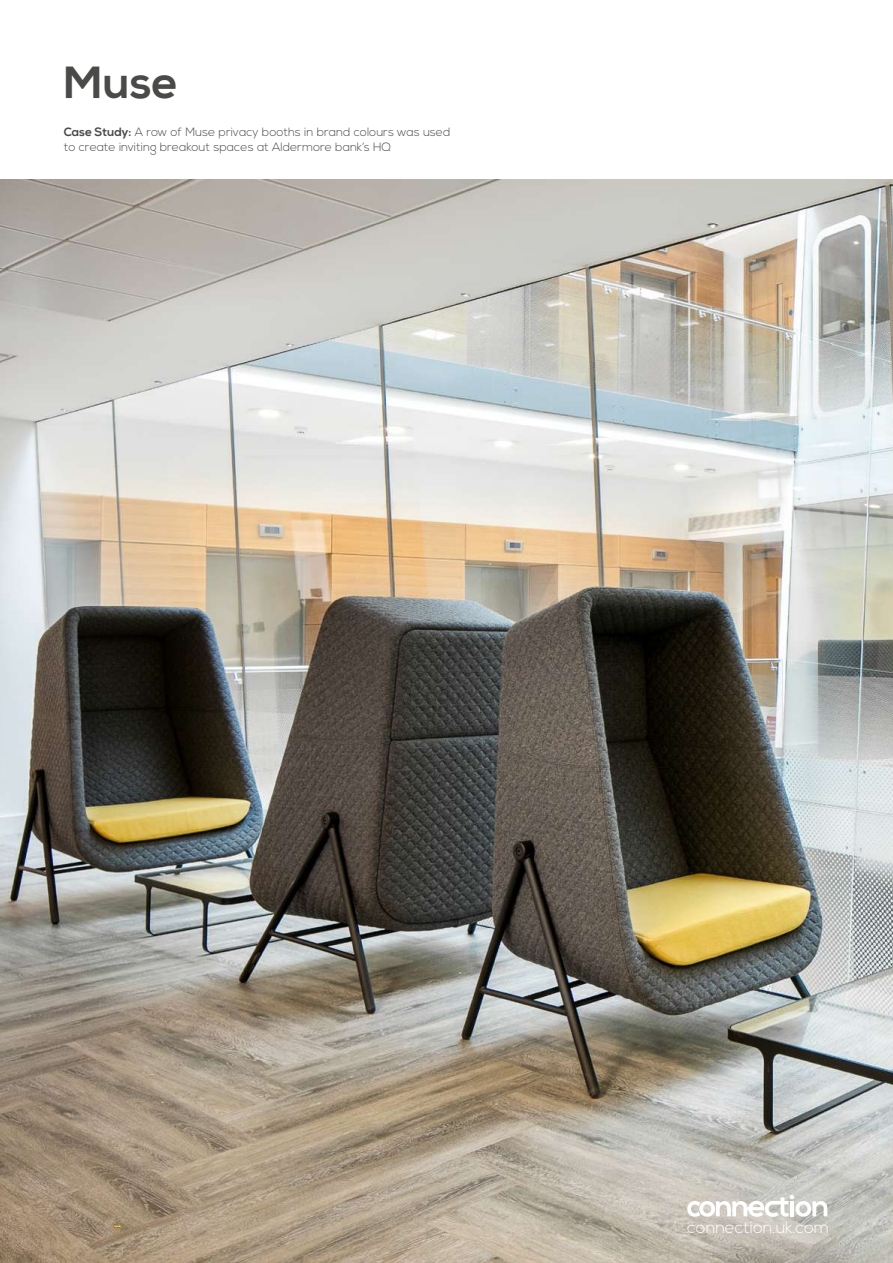
<style>
.page{position:relative;width:893px;height:1263px;background:#fff}
.page>*{position:absolute;margin:0;border:0;box-sizing:border-box;transform-origin:0 0}
.t1{font:700 45px "Nexa";color:#4a4a49}
.t2{font:300 16.65px "Nexa";color:#fff}
.t3{font:300 12px/14.4px "Nexa";color:#4a4a49}
.s1{font-weight:700}
</style>
<div class="page">
<img style="left:0;top:179px;width:893px;height:1084px">
<svg style="left:687px;top:1195px;width:140px;height:22px"></svg>
<h1 class="t1" style="left:64px;top:57px;width:116px">Muse</h1>
<p class="t3" style="left:64px;top:126px;width:388px"><span class="s1">Case Study:</span> A row of Muse privacy booths in brand colours was used to create inviting breakout spaces at Aldermore bank’s HQ</p>
<h2 class="t2" style="left:687px;top:1218px;width:143px">connection.uk.com</h2>
</div>
